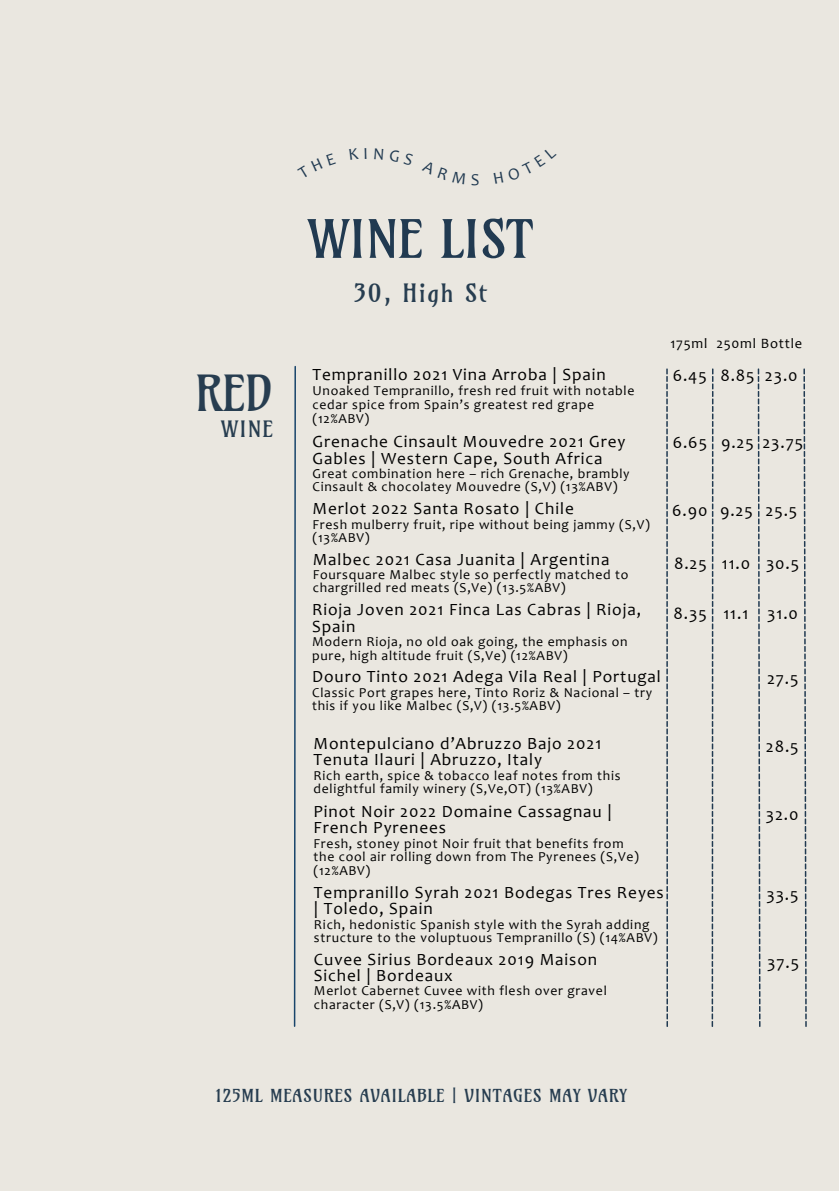
<style>
.page{position:relative;width:839px;height:1191px;background:#fff}
.page>*{position:absolute;margin:0;border:0;box-sizing:border-box;transform-origin:0 0}
.t1{font:51.8px "Amarante";color:#213a51}
.t2{font:47.6px "Amarante";color:#273d50}
.t3{font:24.2px "Amarante";letter-spacing:.06em;color:#273d50}
.t4{font:21.6px "Amarante";color:#273d50}
.t5{font:17.2px/16.4px "Candara";letter-spacing:.055em;color:#000}
.t6{font:17.2px "Amarante";letter-spacing:.055em;color:#273d50}
.t7{font:14.4px "Candara";letter-spacing:.055em;color:#000}
.t8{font:13.8px/13.4px "Candara";letter-spacing:.055em;color:#000}
</style>
<div class="page">
<div style="left:0;top:0;width:838px;height:1191px;background:#eae7e0"></div>
<svg style="left:293px;top:365px;width:3px;height:662px"></svg>
<svg style="left:666px;top:368px;width:2px;height:659px"></svg>
<svg style="left:711px;top:368px;width:2px;height:659px"></svg>
<svg style="left:757px;top:368px;width:3px;height:659px"></svg>
<svg style="left:803px;top:368px;width:3px;height:659px"></svg>
<h6 class="t2" style="left:195px;top:364px;width:80px">RED</h6>
<h6 class="t4" style="left:221px;top:416px;width:53px">WINE</h6>
<h6 class="t1" style="left:308px;top:207px;width:227px">WINE LIST</h6>
<h6 class="t3" style="left:354px;top:278px;width:135px">30, High St</h6>
<h6 class="t5" style="left:312px;top:366px;width:295px">Tempranillo 2021 Vina Arroba | Spain</h6>
<h6 class="t8" style="left:312px;top:383px;width:323px">Unoaked Tempranillo, fresh red fruit with notable cedar spice from Spain’s greatest red grape</h6>
<h6 class="t8" style="left:312px;top:411px;width:58px">(12%ABV)</h6>
<h6 class="t5" style="left:312px;top:433px;width:314px">Grenache Cinsault Mouvedre 2021 Grey<br>Gables | Western Cape, South Africa</h6>
<h6 class="t8" style="left:312px;top:467px;width:318px">Great combination here – rich Grenache, brambly<br>Cinsault &amp; chocolatey Mouvedre (S,V) (13%ABV)</h6>
<h6 class="t5" style="left:312px;top:500px;width:263px">Merlot 2022 Santa Rosato | Chile</h6>
<h6 class="t8" style="left:312px;top:517px;width:339px">Fresh mulberry fruit, ripe without being jammy (S,V) (13%ABV)</h6>
<h6 class="t5" style="left:313px;top:551px;width:298px">Malbec 2021 Casa Juanita | Argentina</h6>
<h6 class="t8" style="left:313px;top:568px;width:317px">Foursquare Malbec style so perfectly matched to chargrilled red meats (S,Ve) (13.5%ABV)</h6>
<h6 class="t5" style="left:312px;top:601px;width:330px">Rioja Joven 2021 Finca Las Cabras | Rioja,<br>Spain</h6>
<h6 class="t8" style="left:312px;top:635px;width:317px">Modern Rioja, no old oak going, the emphasis on pure, high altitude fruit (S,Ve) (12%ABV)</h6>
<h6 class="t5" style="left:312px;top:668px;width:350px">Douro Tinto 2021 Adega Vila Real | Portugal</h6>
<h6 class="t8" style="left:312px;top:685px;width:341px">Classic Port grapes here, Tinto Roriz &amp; Nacional – try this if you like Malbec (S,V) (13.5%ABV)</h6>
<h6 class="t5" style="left:313px;top:735px;width:289px">Montepulciano d’Abruzzo Bajo 2021<br>Tenuta Ilauri | Abruzzo, Italy</h6>
<h6 class="t8" style="left:313px;top:768px;width:308px">Rich earth, spice &amp; tobacco leaf notes from this delightful family winery (S,Ve,OT) (13%ABV)</h6>
<h6 class="t7" style="left:670px;top:334px;width:38px">175ml</h6>
<h6 class="t7" style="left:716px;top:334px;width:87px">250ml Bottle</h6>
<p class="t5" style="left:672px;top:367px;width:36px">6.45</p>
<p class="t5" style="left:720px;top:367px;width:36px">8.85</p>
<h6 class="t5" style="left:764px;top:367px;width:34px">23.0</h6>
<p class="t5" style="left:672px;top:433px;width:36px">6.65</p>
<p class="t5" style="left:721px;top:433px;width:34px">9.25</p>
<h6 class="t5" style="left:762px;top:433px;width:42px">23.75</h6>
<p class="t5" style="left:672px;top:502px;width:37px">6.90</p>
<p class="t5" style="left:720px;top:502px;width:34px">9.25</p>
<h6 class="t5" style="left:765px;top:502px;width:33px">25.5</h6>
<p class="t5" style="left:674px;top:555px;width:78px">8.25 11.0</p>
<p class="t5" style="left:673px;top:605px;width:126px">8.35 11.1 31.0</p>
<h5 class="t5" style="left:766px;top:555px;width:35px">30.5</h5>
<p class="t5" style="left:767px;top:670px;width:33px">27.5</p>
<p class="t5" style="left:765px;top:738px;width:34px">28.5</p>
<h6 class="t5" style="left:313px;top:803px;width:299px">Pinot Noir 2022 Domaine Cassagnau |<br>French Pyrenees</h6>
<h6 class="t8" style="left:313px;top:836px;width:327px">Fresh, stoney pinot Noir fruit that benefits from the cool air rolling down from The Pyrenees (S,Ve) (12%ABV)</h6>
<p class="t5" style="left:314px;top:884px;width:351px">Tempranillo Syrah 2021 Bodegas Tres Reyes | Toledo, Spain</p>
<p class="t8" style="left:314px;top:917px;width:345px">Rich, hedonistic Spanish style with the Syrah adding structure to the voluptuous Tempranillo (S) (14%ABV)</p>
<p class="t5" style="left:314px;top:951px;width:285px">Cuvee Sirius Bordeaux 2019 Maison<br>Sichel | Bordeaux</p>
<p class="t8" style="left:314px;top:984px;width:294px">Merlot Cabernet Cuvee with flesh over gravel character (S,V) (13.5%ABV)</p>
<p class="t5" style="left:765px;top:806px;width:34px">32.0</p>
<p class="t5" style="left:766px;top:886px;width:34px">33.5</p>
<p class="t5" style="left:767px;top:954px;width:33px">37.5</p>
<p class="t6" style="left:216px;top:1085px;width:412px">125ML MEASURES AVAILABLE | VINTAGES MAY VARY</p>
</div>
